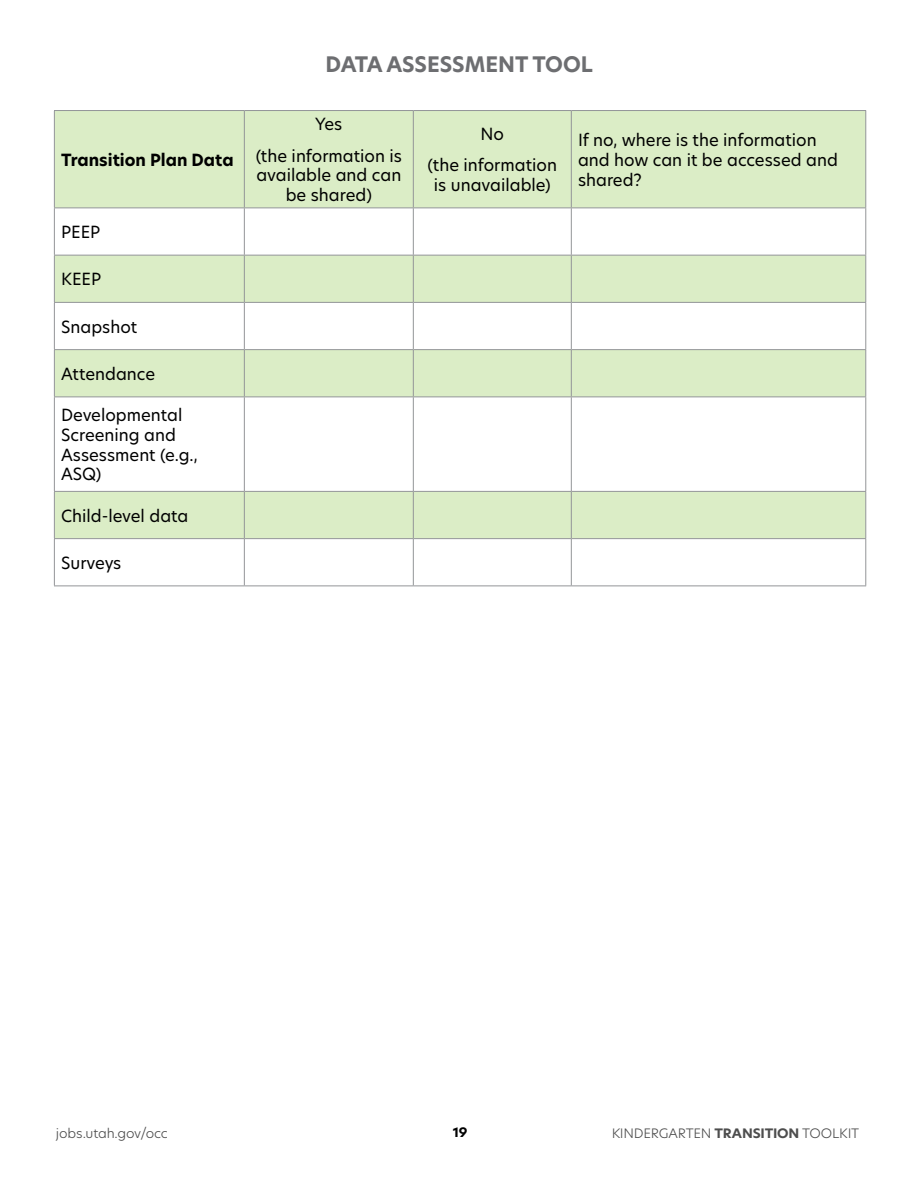
<style>
.page{position:relative;width:918px;height:1188px;background:#fff}
.page>*{position:absolute;margin:0;border:0;box-sizing:border-box;transform-origin:0 0}
.t1{font:700 21px "New Hero";color:#6d6e71}
.t2{font:16.5px/19.8px "New Hero";color:#000;text-align:center}
.t3{font:700 16.5px "New Hero";color:#000}
.t4{font:300 12.9px "New Hero";letter-spacing:-.015em;color:#000;scale:1.05 1}
.t5{font:700 12.9px "New Hero";color:#000;scale:1.05 1}
.s1{font-weight:700}
</style>
<div class="page">
<div style="left:55px;top:111px;width:810px;height:97px;background:#dbedc6"></div>
<svg style="left:55px;top:256px;width:810px;height:282px;fill:#dbedc6"></svg>
<hr style="left:54px;top:110px;width:190px;height:1px;background:#939598">
<hr style="left:54px;top:111px;width:1px;height:97px;background:#939598">
<hr style="left:244px;top:110px;width:169px;height:1px;background:#939598">
<hr style="left:244px;top:111px;width:1px;height:97px;background:#939598">
<hr style="left:413px;top:110px;width:158px;height:1px;background:#939598">
<hr style="left:413px;top:111px;width:1px;height:97px;background:#939598">
<hr style="left:571px;top:110px;width:295px;height:1px;background:#939598">
<hr style="left:571px;top:111px;width:1px;height:97px;background:#939598">
<hr style="left:865px;top:111px;width:1px;height:97px;background:#939598">
<hr style="left:54px;top:208px;width:190px;height:1px;background:#939598">
<hr style="left:54px;top:208px;width:1px;height:47px;background:#939598">
<hr style="left:244px;top:208px;width:169px;height:1px;background:#939598">
<hr style="left:244px;top:208px;width:1px;height:47px;background:#939598">
<hr style="left:413px;top:208px;width:158px;height:1px;background:#939598">
<hr style="left:413px;top:208px;width:1px;height:47px;background:#939598">
<hr style="left:571px;top:208px;width:295px;height:1px;background:#939598">
<hr style="left:571px;top:208px;width:1px;height:47px;background:#939598">
<hr style="left:865px;top:208px;width:1px;height:47px;background:#939598">
<hr style="left:54px;top:255px;width:190px;height:1px;background:#939598">
<hr style="left:54px;top:256px;width:1px;height:46px;background:#939598">
<hr style="left:244px;top:255px;width:169px;height:1px;background:#939598">
<hr style="left:244px;top:256px;width:1px;height:46px;background:#939598">
<hr style="left:413px;top:255px;width:158px;height:1px;background:#939598">
<hr style="left:413px;top:256px;width:1px;height:46px;background:#939598">
<hr style="left:571px;top:255px;width:295px;height:1px;background:#939598">
<hr style="left:571px;top:256px;width:1px;height:46px;background:#939598">
<hr style="left:865px;top:256px;width:1px;height:46px;background:#939598">
<hr style="left:54px;top:302px;width:190px;height:1px;background:#939598">
<hr style="left:54px;top:303px;width:1px;height:46px;background:#939598">
<hr style="left:244px;top:302px;width:169px;height:1px;background:#939598">
<hr style="left:244px;top:303px;width:1px;height:46px;background:#939598">
<hr style="left:413px;top:302px;width:158px;height:1px;background:#939598">
<hr style="left:413px;top:303px;width:1px;height:46px;background:#939598">
<hr style="left:571px;top:302px;width:295px;height:1px;background:#939598">
<hr style="left:571px;top:303px;width:1px;height:46px;background:#939598">
<hr style="left:865px;top:303px;width:1px;height:46px;background:#939598">
<hr style="left:54px;top:349px;width:190px;height:1px;background:#939598">
<hr style="left:54px;top:350px;width:1px;height:47px;background:#939598">
<hr style="left:244px;top:349px;width:169px;height:1px;background:#939598">
<hr style="left:244px;top:350px;width:1px;height:47px;background:#939598">
<hr style="left:413px;top:349px;width:158px;height:1px;background:#939598">
<hr style="left:413px;top:350px;width:1px;height:47px;background:#939598">
<hr style="left:571px;top:349px;width:295px;height:1px;background:#939598">
<hr style="left:571px;top:350px;width:1px;height:47px;background:#939598">
<hr style="left:865px;top:350px;width:1px;height:47px;background:#939598">
<hr style="left:54px;top:397px;width:190px;height:1px;background:#939598">
<hr style="left:54px;top:397px;width:1px;height:94px;background:#939598">
<hr style="left:244px;top:397px;width:169px;height:1px;background:#939598">
<hr style="left:244px;top:397px;width:1px;height:94px;background:#939598">
<hr style="left:413px;top:397px;width:158px;height:1px;background:#939598">
<hr style="left:413px;top:397px;width:1px;height:94px;background:#939598">
<hr style="left:571px;top:397px;width:295px;height:1px;background:#939598">
<hr style="left:571px;top:397px;width:1px;height:94px;background:#939598">
<hr style="left:865px;top:397px;width:1px;height:94px;background:#939598">
<hr style="left:54px;top:491px;width:190px;height:1px;background:#939598">
<hr style="left:54px;top:492px;width:1px;height:46px;background:#939598">
<hr style="left:244px;top:491px;width:169px;height:1px;background:#939598">
<hr style="left:244px;top:492px;width:1px;height:46px;background:#939598">
<hr style="left:413px;top:491px;width:158px;height:1px;background:#939598">
<hr style="left:413px;top:492px;width:1px;height:46px;background:#939598">
<hr style="left:571px;top:491px;width:295px;height:1px;background:#939598">
<hr style="left:571px;top:492px;width:1px;height:46px;background:#939598">
<hr style="left:865px;top:492px;width:1px;height:46px;background:#939598">
<hr style="left:54px;top:538px;width:190px;height:1px;background:#939598">
<hr style="left:54px;top:539px;width:1px;height:47px;background:#939598">
<hr style="left:244px;top:538px;width:169px;height:1px;background:#939598">
<hr style="left:244px;top:539px;width:1px;height:47px;background:#939598">
<hr style="left:413px;top:538px;width:158px;height:1px;background:#939598">
<hr style="left:413px;top:539px;width:1px;height:47px;background:#939598">
<hr style="left:571px;top:538px;width:295px;height:1px;background:#939598">
<hr style="left:571px;top:539px;width:1px;height:47px;background:#939598">
<hr style="left:865px;top:539px;width:1px;height:47px;background:#939598">
<hr style="left:54px;top:586px;width:190px;height:1px;background:#939598">
<hr style="left:244px;top:586px;width:169px;height:1px;background:#939598">
<hr style="left:413px;top:586px;width:158px;height:1px;background:#939598">
<hr style="left:571px;top:586px;width:295px;height:1px;background:#939598">
<p class="t3" style="left:61px;top:149px;width:174px">Transition Plan Data</p>
<p class="t2" style="left:61px;top:222px;width:41px">PEEP</p>
<p class="t2" style="left:61px;top:269px;width:42px">KEEP</p>
<p class="t2" style="left:61px;top:316px;width:78px">Snapshot</p>
<p class="t2" style="left:61px;top:364px;width:96px">Attendance</p>
<p class="t2" style="left:61px;top:405px;width:138px;text-align:left">Developmental<br>Screening and<br>Assessment (e.g.,<br>ASQ)</p>
<p class="t2" style="left:61px;top:505px;width:129px">Child-level data</p>
<p class="t2" style="left:61px;top:553px;width:62px">Surveys</p>
<p class="t1" style="left:326px;top:50px;width:269px">DATA ASSESSMENT TOOL</p>
<p class="t2" style="left:256px;top:109px;width:148px;line-height:31px">Yes<br>(the information is</p>
<p class="t2" style="left:256px;top:165px;width:146px">available and can be shared)</p>
<p class="t2" style="left:428px;top:119px;width:131px;line-height:31px">No<br>(the information</p>
<p class="t2" style="left:434px;top:175px;width:118px">is unavailable)</p>
<p class="t2" style="left:578px;top:130px;width:261px;text-align:left">If no, where is the information and how can it be accessed and shared?</p>
<p class="t4" style="left:56px;top:1124px;width:108px">jobs.utah.gov/occ</p>
<p class="t5" style="left:453px;top:1123px;width:15px">19</p>
<p class="t4" style="left:611px;top:1124px;width:238px">KINDERGARTEN <span class="s1">TRANSITION</span> TOOLKIT</p>
</div>
